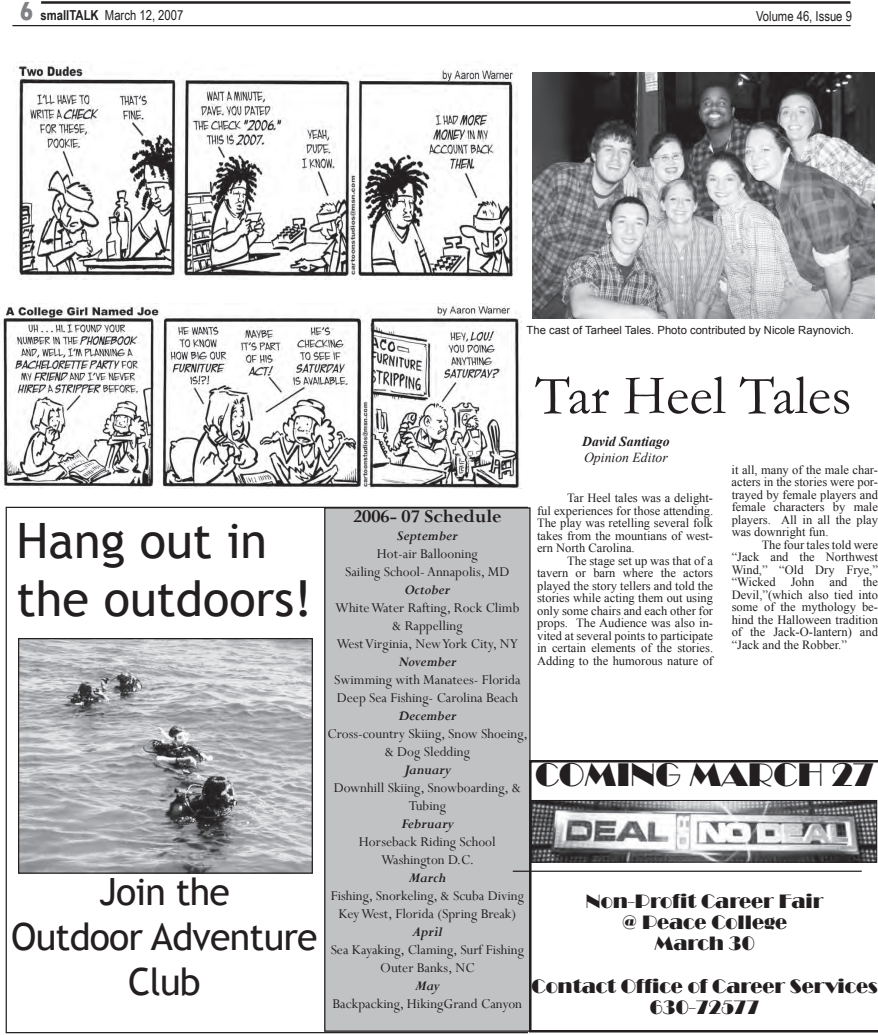
<style>
.page{position:relative;width:878px;height:1035px;background:#fff}
.page>*{position:absolute;margin:0;border:0;box-sizing:border-box;transform-origin:0 0}
.t1{font:56.25px "Garamond";color:#231f20}
.t2{font:48.75px/58.5px "Trebuchet MS";color:#231f20}
.t3{font:37.5px/45px "Trebuchet MS";letter-spacing:-.02em;color:#231f20;text-align:center}
.t4{font:33.75px "Broadway";color:#231f20}
.t5{font:20px/21.2px "Broadway";color:#231f20;text-align:center}
.t6{font:700 20px "Perpetua";color:#231f20}
.t7{font:15px/18px "Perpetua";color:#231f20;text-align:center}
.t8{font:13.75px "Arial Narrow";color:#231f20}
.t9{font:italic 700 13.75px/16.2px "Times New Roman";color:#231f20}
.t10{font:12.5px "Times New Roman";color:#231f20}
.t11{font:11.25px "Arial";color:#231f20}
.s1{font-family:"Tw Cen";font-weight:800;font-stretch:condensed;font-size:27.5px;color:#808285}
.s2{font-weight:700}
.s3{font-weight:400}
.s4{font-weight:700;font-style:italic}
</style>
<div class="page">
<hr style="left:12px;top:25px;width:838px;height:1px;background:#231f20">
<hr style="left:41px;top:1px;width:809px;height:3px;background:#231f20">
<div style="left:325px;top:508px;width:205px;height:523px;background:#c1c2c4"></div>
<div style="left:324px;top:507px;width:206px;height:525px;border:1px solid #231f20"></div>
<img style="left:20px;top:640px;width:291px;height:232px">
<div style="left:18px;top:638px;width:295px;height:236px;border:1px solid #231f20"></div>
<img style="left:13px;top:61px;width:505px;height:219px">
<img style="left:1px;top:305px;width:520px;height:183px">
<img style="left:532px;top:73px;width:342px;height:245px">
<svg style="left:529px;top:760px;width:349px;height:272px"></svg>
<hr style="left:512px;top:871px;width:349px;height:1px;background:#231f20">
<p class="t8" style="left:20px;top:6px;width:165px"><span class="s1">6</span> <span class="s2">smallTALK</span> March 12, 2007</p>
<p class="t8" style="left:756px;top:6px;width:97px">Volume 46, Issue 9</p>
<p class="t11" style="left:526px;top:323px;width:329px">The cast of Tarheel Tales. Photo contributed by Nicole Raynovich.</p>
<p class="t2" style="left:17px;top:512px;width:297px">Hang out in the outdoors!</p>
<p class="t3" style="left:11px;top:870px;width:308px">Join the<br>Outdoor Adventure<br>Club</p>
<p class="t1" style="left:535px;top:358px;width:318px">Tar Heel Tales</p>
<p class="t9" style="left:582px;top:432px;width:89px">David Santiago<br><span class="s3">Opinion Editor</span></p>
<p class="t10" style="left:567px;top:490px;width:147px">Tar Heel tales was a delight-</p>
<p class="t10" style="left:537px;top:502px;width:177px">ful experiences for those attending.</p>
<p class="t10" style="left:537px;top:515px;width:177px">The play was retelling several folk</p>
<p class="t10" style="left:537px;top:527px;width:177px">takes from the mountians of west-</p>
<p class="t10" style="left:537px;top:540px;width:99px">ern North Carolina.</p>
<p class="t10" style="left:567px;top:552px;width:147px">The stage set up was that of a</p>
<p class="t10" style="left:537px;top:565px;width:177px">tavern or barn where the actors</p>
<p class="t10" style="left:537px;top:577px;width:177px">played the story tellers and told the</p>
<p class="t10" style="left:537px;top:590px;width:177px">stories while acting them out using</p>
<p class="t10" style="left:537px;top:602px;width:177px">only some chairs and each other for</p>
<p class="t10" style="left:537px;top:615px;width:177px">props. The Audience was also in-</p>
<p class="t10" style="left:537px;top:627px;width:177px">vited at several points to participate</p>
<p class="t10" style="left:537px;top:640px;width:177px">in certain elements of the stories.</p>
<p class="t10" style="left:537px;top:652px;width:177px">Adding to the humorous nature of</p>
<p class="t10" style="left:731px;top:461px;width:148px">it all, many of the male char-</p>
<p class="t10" style="left:731px;top:474px;width:148px">acters in the stories were por-</p>
<p class="t10" style="left:731px;top:486px;width:148px">trayed by female players and</p>
<p class="t10" style="left:731px;top:499px;width:148px">female characters by male</p>
<p class="t10" style="left:731px;top:511px;width:148px">players. All in all the play</p>
<p class="t10" style="left:731px;top:524px;width:98px">was downright fun.</p>
<p class="t10" style="left:761px;top:536px;width:118px">The four tales told were</p>
<p class="t10" style="left:731px;top:549px;width:148px">“Jack and the Northwest</p>
<p class="t10" style="left:731px;top:561px;width:148px">Wind,” “Old Dry Frye,”</p>
<p class="t10" style="left:731px;top:574px;width:148px">“Wicked John and the</p>
<p class="t10" style="left:731px;top:586px;width:148px">Devil,”(which also tied into</p>
<p class="t10" style="left:731px;top:599px;width:148px">some of the mythology be-</p>
<p class="t10" style="left:731px;top:611px;width:148px">hind the Halloween tradition</p>
<p class="t10" style="left:731px;top:624px;width:148px">of the Jack-O-lantern) and</p>
<p class="t10" style="left:731px;top:636px;width:117px">“Jack and the Robber.”</p>
<p class="t6" style="left:353px;top:504px;width:150px">2006- 07 Schedule</p>
<p class="t7" style="left:327px;top:527px;width:202px"><span class="s4">September<br></span>Hot-air Ballooning<br>Sailing School- Annapolis, MD<br><span class="s4">October<br></span>White Water Rafting, Rock Climb<br>&amp; Rappelling<br>West Virginia, New York City, NY<br><span class="s4">November<br></span>Swimming with Manatees- Florida<br>Deep Sea Fishing- Carolina Beach<br><span class="s4">December<br></span>Cross-country Skiing, Snow Shoeing, &amp; Dog Sledding<br><span class="s4">January<br></span>Downhill Skiing, Snowboarding, &amp;<br>Tubing<br><span class="s4">February<br></span>Horseback Riding School<br>Washington D.C.<br><span class="s4">March<br></span>Fishing, Snorkeling, &amp; Scuba Diving<br>Key West, Florida (Spring Break)<br><span class="s4">April<br></span>Sea Kayaking, Claming, Surf Fishing<br>Outer Banks, NC<br><span class="s4">May<br></span>Backpacking, HikingGrand Canyon</p>
<p class="t4" style="left:535px;top:755px;width:340px">COMING MARCH 27</p>
<p class="t5" style="left:586px;top:890px;width:239px">Non-Profit Career Fair @ Peace College<br>March 30</p>
<p class="t5" style="left:531px;top:975px;width:348px">Contact Office of Career Services<br>630-72577</p>
</div>
